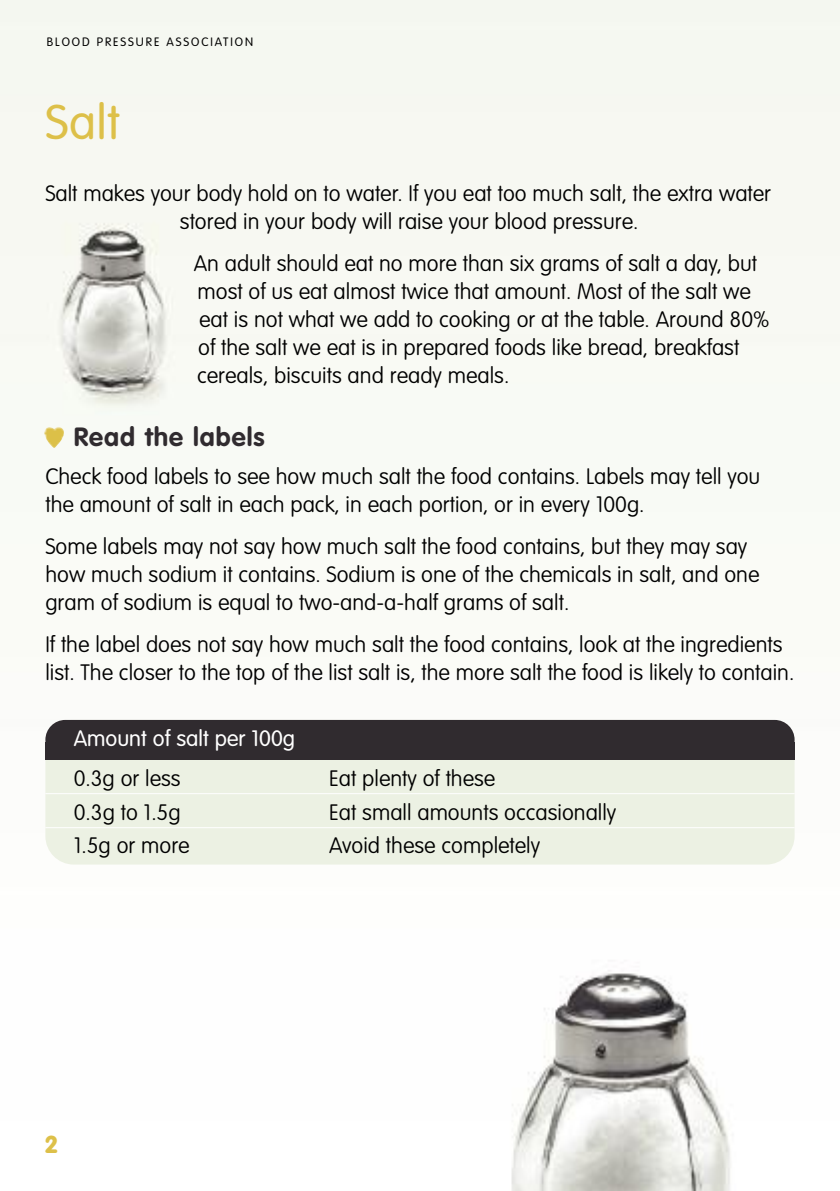
<style>
.page{position:relative;width:840px;height:1191px;background:#fff}
.page>*{position:absolute;margin:0;border:0;box-sizing:border-box;transform-origin:0 0}
.t1{font:300 48px "VAG Rounded Std";color:#ddc049}
.t2{font:700 26px "VAG Rounded Std";letter-spacing:.04em;color:#302b2f}
.t3{font:900 24px "VAG Rounded Std";color:#ddc049}
.t4{font:100 22px/28px "VAG Rounded Std";color:#000}
.t5{font:300 22px "VAG Rounded Std";color:#fff}
.t6{font:300 12px "VAG Rounded Std";letter-spacing:.16em;color:#000}
</style>
<div class="page">
<img style="left:0;top:0;width:839px;height:1191px">
<div style="left:45px;top:720px;width:749px;height:144px;background:#ecf1e3;border-radius:28px"></div>
<div style="left:45px;top:720px;width:749px;height:39px;background:#302b2f;border-radius:20px"></div>
<hr style="left:45px;top:793px;width:749px;height:1px;background:#fff">
<hr style="left:45px;top:827px;width:749px;height:1px;background:#fff">
<div style="left:45px;top:742px;width:749px;height:17px;background:#302b2f"></div>
<img style="left:44px;top:427px;width:20px;height:21px">
<p class="t6" style="left:47px;top:37px;width:207px">BLOOD PRESSURE ASSOCIATION</p>
<h1 class="t1" style="left:45px;top:102px;width:76px">Salt</h1>
<p class="t4" style="left:45px;top:181px;width:727px;text-align:center">Salt makes your body hold on to water. If you eat too much salt, the extra water stored in your body will raise your blood pressure.</p>
<p class="t4" style="left:193px;top:251px;width:577px">An adult should eat no more than six grams of salt a day, but most of us eat almost twice that amount. Most of the salt we eat is not what we add to cooking or at the table. Around 80% of the salt we eat is in prepared foods like bread, breakfast cereals, biscuits and ready meals.</p>
<p class="t2" style="left:74px;top:426px;width:192px">Read the labels</p>
<p class="t4" style="left:45px;top:464px;width:716px">Check food labels to see how much salt the food contains. Labels may tell you the amount of salt in each pack, in each portion, or in every 100g.</p>
<p class="t4" style="left:45px;top:534px;width:715px">Some labels may not say how much salt the food contains, but they may say how much sodium it contains. Sodium is one of the chemicals in salt, and one gram of sodium is equal to two-and-a-half grams of salt.</p>
<p class="t4" style="left:45px;top:632px;width:750px">If the label does not say how much salt the food contains, look at the ingredients list. The closer to the top of the list salt is, the more salt the food is likely to contain.</p>
<p class="t5" style="left:74px;top:729px;width:223px">Amount of salt per 100g</p>
<p class="t4" style="left:74px;top:766px;width:108px">0.3g or less</p>
<p class="t4" style="left:329px;top:766px;width:168px">Eat plenty of these</p>
<p class="t4" style="left:74px;top:799px;width:108px">0.3g to 1.5g</p>
<p class="t4" style="left:329px;top:799px;width:288px">Eat small amounts occasionally</p>
<p class="t4" style="left:74px;top:832px;width:117px">1.5g or more</p>
<p class="t4" style="left:329px;top:832px;width:212px">Avoid these completely</p>
<p class="t3" style="left:45px;top:1134px;width:13px">2</p>
</div>
